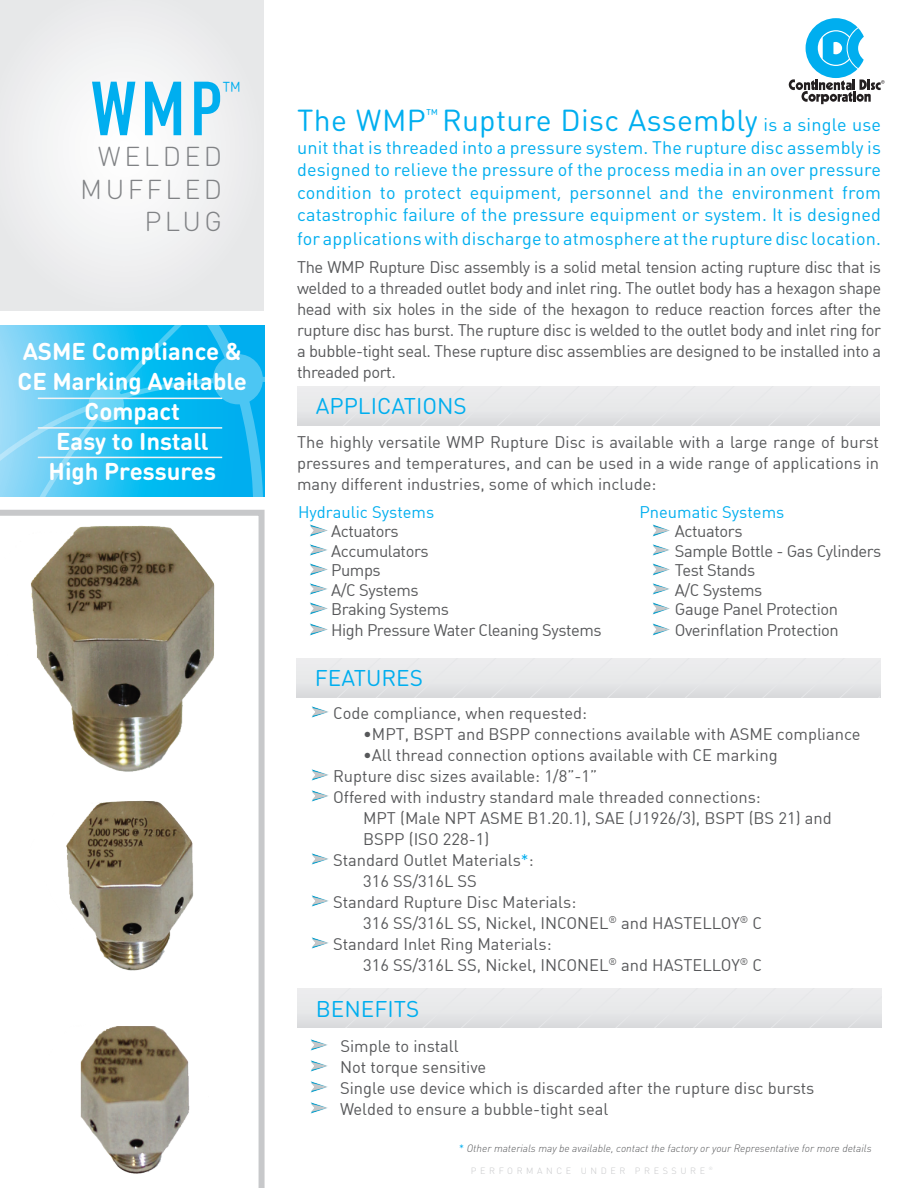
<style>
.page{position:relative;width:918px;height:1188px;background:#fff}
.page>*{position:absolute;margin:0;border:0;box-sizing:border-box;transform-origin:0 0}
.t1{font:76.5px "DIN Condensed";color:#00aeef}
.t2{font:30px "DIN Round OT";letter-spacing:.01em;color:#00aeef}
.t3{font:300 27px "DIN Round OT";letter-spacing:.125em;color:#808285}
.t4{font:700 24px "DIN Round OT";color:#fff}
.t5{font:22.5px "DIN Round OT";color:#00aeef}
.t6{font:22.5px "DIN Light Alternate";color:#00aeef}
.t7{font:18px/22.8px "DIN Round OT";letter-spacing:.01em;color:#00aeef;text-align:justify}
.Left_Bullets{font:16.5px/21px "DIN Regular Alternate";color:#57585a;text-align:justify}
.Left_Bullets-2{font:16.5px "DIN Regular Alternate";letter-spacing:-.025em;color:#57585a}
.Bullets{font:16.5px "DIN Regular Alternate";color:#57585a}
.t8{font:16.5px "DIN Regular Alternate";color:#00aeef}
.Left_Bullets-3{font:16.5px "DIN";color:#57585a}
.Left_Bullets-4{font:italic 300 10.5px "DIN Pro";color:#57585a}
.t9{font:300 9px "DIN Round OT";letter-spacing:.4em;color:#c7c8ca}
.s1{font-size:18px}
.s2{font-family:"DIN"}
.s3{color:#00aeef}
.s4{font-family:"DIN Regular Alternate"}
.s5{font-family:"DIN Regular Alternate";font-weight:400;font-style:normal;color:#00aeef}
</style>
<div class="page">
<svg style="left:789px;top:18px;width:96px;height:86px"></svg>
<div style="left:297px;top:989px;width:584px;height:39px;background:linear-gradient(to bottom,#eff0f1,#dcdddf)"></div>
<svg style="left:332px;top:989px;width:549px;height:39px;background:#e5e6e7"></svg>
<img style="left:310px;top:1039px;width:18px;height:12px">
<img style="left:310px;top:1060px;width:18px;height:12px">
<img style="left:310px;top:1081px;width:18px;height:12px">
<img style="left:310px;top:1102px;width:18px;height:12px">
<div style="left:296px;top:658px;width:584px;height:39px;background:linear-gradient(to bottom,#eff0f1,#dddee0)"></div>
<svg style="left:324px;top:658px;width:555px;height:39px;background:#e5e6e8"></svg>
<img style="left:311px;top:706px;width:18px;height:12px">
<img style="left:311px;top:769px;width:18px;height:12px">
<img style="left:311px;top:790px;width:18px;height:12px">
<img style="left:311px;top:853px;width:18px;height:12px">
<img style="left:311px;top:895px;width:18px;height:12px">
<img style="left:311px;top:937px;width:18px;height:12px">
<div style="left:297px;top:386px;width:582px;height:39px;background:linear-gradient(to bottom,#eff0f1,#dddee0)"></div>
<svg style="left:330px;top:386px;width:549px;height:39px;background:#e5e6e8"></svg>
<img style="left:310px;top:524px;width:18px;height:13px">
<img style="left:310px;top:544px;width:17px;height:12px">
<img style="left:310px;top:563px;width:18px;height:13px">
<img style="left:310px;top:583px;width:17px;height:12px">
<img style="left:310px;top:602px;width:18px;height:13px">
<img style="left:310px;top:623px;width:18px;height:13px">
<img style="left:652px;top:524px;width:18px;height:13px">
<img style="left:652px;top:544px;width:18px;height:12px">
<img style="left:652px;top:563px;width:18px;height:13px">
<img style="left:652px;top:583px;width:18px;height:12px">
<img style="left:652px;top:602px;width:18px;height:13px">
<img style="left:652px;top:623px;width:18px;height:13px">
<svg style="left:0;top:510px;width:265px;height:678px"></svg>
<svg style="left:0;top:325px;width:265px;height:172px;background:#35c3f2"></svg>
<div style="left:213px;top:354px;width:50px;height:50px;background:#4cc6f3;border-radius:50%"></div>
<svg style="left:89px;top:386px;width:35px;height:36px"></svg>
<div style="left:0;top:0;width:264px;height:311px;background:#efeff0"></div>
<hr style="left:38px;top:398px;width:184px;height:1px;background:#f2f3f4">
<hr style="left:38px;top:427px;width:184px;height:2px;background:#f2f3f4">
<hr style="left:38px;top:457px;width:184px;height:1px;background:#f2f3f4">
<p class="t1" style="left:91px;top:66px;width:133px">WMP</p>
<p class="t6" style="left:222px;top:76px;width:20px">™</p>
<p class="t3" style="left:98px;top:140px;width:126px">WELDED</p>
<p class="t3" style="left:80px;top:173px;width:143px">MUFFLED</p>
<p class="t3" style="left:144px;top:205px;width:79px">PLUG</p>
<p class="t4" style="left:23px;top:336px;width:221px">ASME Compliance &amp;</p>
<p class="t4" style="left:18px;top:366px;width:231px">CE Marking Available</p>
<p class="t4" style="left:85px;top:396px;width:97px">Compact</p>
<p class="t4" style="left:56px;top:426px;width:154px">Easy to Install</p>
<p class="t4" style="left:49px;top:456px;width:169px">High Pressures</p>
<p class="t2" style="left:297px;top:102px;width:585px">The WMP<sup>™</sup> Rupture Disc Assembly <span class="s1">is a single use</span></p>
<p class="t7" style="left:297px;top:136px;width:585px">unit that is threaded into a pressure system. The rupture disc assembly is designed to relieve the pressure of the process media in an over pressure condition to protect equipment, personnel and the environment from catastrophic failure of the pressure equipment or system. It is designed for applications with discharge to atmosphere at the rupture disc location.</p>
<p class="Left_Bullets" style="left:297px;top:256px;width:586px">The WMP Rupture Disc assembly is a solid metal tension acting rupture disc that is welded to a threaded outlet body and inlet ring. The outlet body has a hexagon shape head with six holes in the side of the hexagon to reduce reaction forces after the rupture disc has burst. The rupture disc is welded to the outlet body and inlet ring for a bubble-tight seal. These rupture disc assemblies are designed to be installed into a threaded port.</p>
<p class="t5" style="left:316px;top:392px;width:152px">APPLICATIONS</p>
<p class="Left_Bullets" style="left:297px;top:431px;width:584px">The highly versatile WMP Rupture Disc is available with a large range of burst pressures and temperatures, and can be used in a wide range of applications in many different industries, some of which include:</p>
<p class="t8" style="left:298px;top:502px;width:138px">Hydraulic Systems</p>
<p class="Left_Bullets-2" style="left:331px;top:521px;width:69px">Actuators</p>
<p class="Left_Bullets-2" style="left:331px;top:541px;width:99px">Accumulators</p>
<p class="Left_Bullets" style="left:331px;top:560px;width:51px">Pumps</p>
<p class="Left_Bullets-2" style="left:331px;top:580px;width:89px">A/C Systems</p>
<p class="Left_Bullets-2" style="left:331px;top:599px;width:120px">Braking Systems</p>
<p class="Left_Bullets-2" style="left:331px;top:620px;width:272px">High Pressure Water Cleaning Systems</p>
<p class="t8" style="left:639px;top:502px;width:146px">Pneumatic Systems</p>
<p class="Left_Bullets-2" style="left:675px;top:521px;width:69px">Actuators</p>
<p class="Left_Bullets-2" style="left:675px;top:541px;width:208px">Sample Bottle - Gas Cylinders</p>
<p class="Left_Bullets-2" style="left:675px;top:560px;width:82px">Test Stands</p>
<p class="Left_Bullets-2" style="left:675px;top:580px;width:89px">A/C Systems</p>
<p class="Left_Bullets-2" style="left:675px;top:599px;width:165px">Gauge Panel Protection</p>
<p class="Left_Bullets-2" style="left:675px;top:620px;width:165px">Overinflation Protection</p>
<p class="t5" style="left:315px;top:664px;width:110px">FEATURES</p>
<p class="Left_Bullets" style="left:333px;top:702px;width:255px">Code compliance, when requested:</p>
<p class="Left_Bullets" style="left:363px;top:723px;width:499px">•MPT, BSPT and BSPP connections available with ASME compliance</p>
<p class="Left_Bullets" style="left:363px;top:744px;width:416px">•All thread connection options available with CE marking</p>
<p class="Left_Bullets" style="left:333px;top:765px;width:266px">Rupture disc sizes available: <span class="s2">1/8</span>”-<span class="s2">1</span>”</p>
<p class="Left_Bullets" style="left:333px;top:786px;width:429px">Offered with industry standard male threaded connections:</p>
<p class="Left_Bullets" style="left:363px;top:807px;width:470px">MPT (Male NPT ASME B<span class="s2">1.20.1</span>), SAE (J<span class="s2">1926/3</span>), BSPT (BS <span class="s2">21</span>) and</p>
<p class="Left_Bullets" style="left:363px;top:828px;width:128px">BSPP (ISO <span class="s2">228-1</span>)</p>
<p class="Left_Bullets" style="left:333px;top:849px;width:202px">Standard Outlet Materials<span class="s3">*</span>:</p>
<p class="Left_Bullets-3" style="left:363px;top:871px;width:115px">316 <span class="s4">SS/</span>316<span class="s4">L SS</span></p>
<p class="Left_Bullets" style="left:333px;top:891px;width:245px">Standard Rupture Disc Materials:</p>
<p class="Left_Bullets" style="left:363px;top:912px;width:401px"><span class="s2">316</span> SS/<span class="s2">316</span>L SS, Nickel, INCONEL<sup>®</sup> and HASTELLOY<sup>®</sup> C</p>
<p class="Left_Bullets" style="left:333px;top:933px;width:220px">Standard Inlet Ring Materials:</p>
<p class="Left_Bullets" style="left:363px;top:954px;width:401px"><span class="s2">316</span> SS/<span class="s2">316</span>L SS, Nickel, INCONEL<sup>®</sup> and HASTELLOY<sup>®</sup> C</p>
<p class="t5" style="left:316px;top:995px;width:105px">BENEFITS</p>
<p class="Left_Bullets" style="left:340px;top:1035px;width:120px">Simple to install</p>
<p class="Bullets" style="left:340px;top:1057px;width:148px">Not torque sensitive</p>
<p class="Bullets" style="left:340px;top:1078px;width:476px">Single use device which is discarded after the rupture disc bursts</p>
<p class="Bullets" style="left:340px;top:1099px;width:270px">Welded to ensure a bubble-tight seal</p>
<p class="Left_Bullets-4" style="left:459px;top:1140px;width:414px"><span class="s5">*</span> Other materials may be available, contact the factory or your Representative for more details</p>
<p class="t9" style="left:471px;top:1166px;width:236px">PERFORMANCE UNDER PRESSURE</p>
</div>
